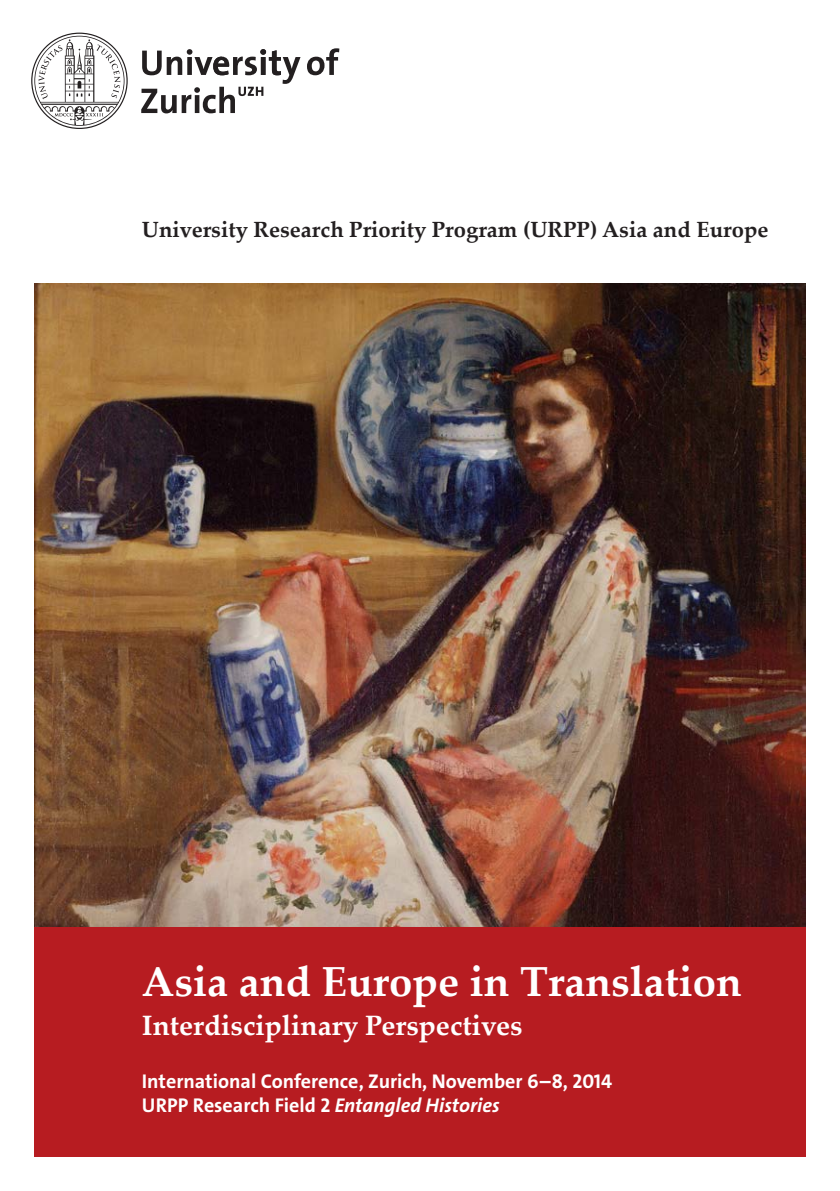
<style>
.page{position:relative;width:840px;height:1191px;background:#fff}
.page>*{position:absolute;margin:0;border:0;box-sizing:border-box;transform-origin:0 0}
.Covertitel{font:700 42px "Palatino Linotype";color:#fff}
.Covertitel-2{font:700 28px "Palatino Linotype";color:#fff}
.t1{font:700 22px "Palatino Linotype";color:#231f20}
.Covertitel-3{font:20px "The Sans LP7 Bld";color:#fff}
.s1{font-family:"The Sans LP7 Bld IT"}
</style>
<div class="page">
<div style="left:34px;top:925px;width:771px;height:232px;background:#b71c21"></div>
<img style="left:34px;top:283px;width:771px;height:643px">
<svg style="left:31px;top:33px;width:308px;height:96px"></svg>
<p class="t1" style="left:142px;top:214px;width:627px">University Research Priority Program (URPP) Asia and Europe</p>
<p class="Covertitel" style="left:142px;top:952px;width:601px">Asia and Europe in Translation</p>
<p class="Covertitel-2" style="left:142px;top:1006px;width:382px">Interdisciplinary Perspectives</p>
<p class="Covertitel-3" style="left:142px;top:1068px;width:471px">International Conference, Zurich, November 6–8, 2014</p>
<p class="Covertitel-3" style="left:142px;top:1092px;width:359px">URPP Research Field 2 <span class="s1">Entangled Histories</span></p>
</div>
